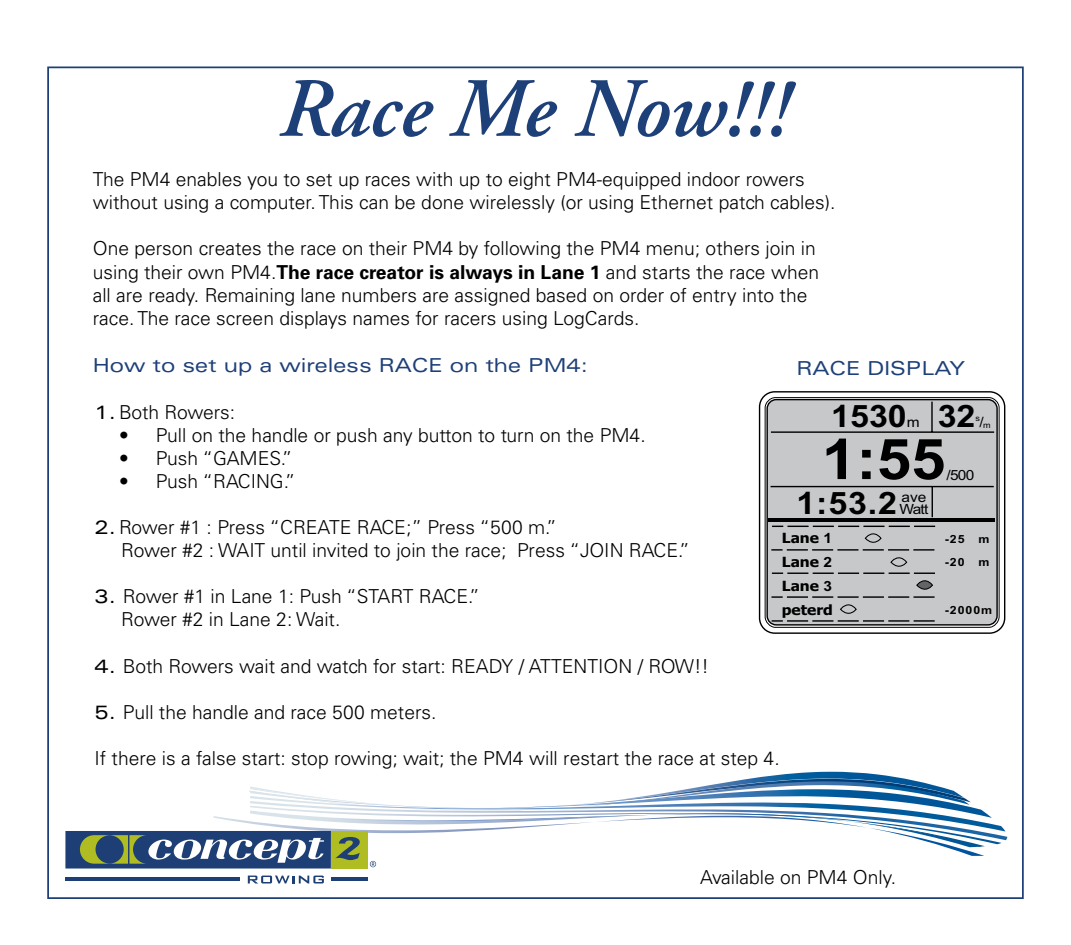
<style>
.page{position:relative;width:1071px;height:945px;background:#fff}
.page>*{position:absolute;margin:0;border:0;box-sizing:border-box;transform-origin:0 0}
.t1{font:italic 600 84px "Adobe Garamond Pro";letter-spacing:-.005em;color:#1e4078}
.t2{font:700 56.18px "Arial";color:#000;scale:1.1 1}
.t3{font:700 30.97px "Arial";color:#000;scale:1.1 1}
.t4{font:300 19.25px/23.1px "Univers";color:#000}
.t5{font:expanded 19.25px "Univers";color:#1e4078}
.t6{font:700 14px/24px "Tahoma";color:#000;text-align:justify;scale:1.1 1}
.t7{font:14px "Arial";letter-spacing:-.05em;color:#000;scale:1.1 1}
.t8{font:700 11.2px/24px "Arial";letter-spacing:.075em;color:#000;scale:1.1 1}
.t9{font:8.22px "Arial";color:#000;scale:1.1 1}
.s1{font-weight:700}
.s2{font-weight:400;font-stretch:expanded}
.s3{font-weight:400;font-size:14px}
.s4{font-size:14px}
.s5{font-family:"Arial"}
</style>
<div class="page">
<div style="left:759px;top:391px;width:246px;height:243px;border:1px solid #000;border-radius:15px"></div>
<div style="left:767px;top:400px;width:230px;height:225px;background:#c6c8ca;border-radius:9px"></div>
<div style="left:766px;top:399px;width:232px;height:227px;border:1px solid #000;border-radius:9px"></div>
<div style="left:765px;top:397px;width:234px;height:231px;border:1px solid #000;border-radius:10px"></div>
<hr style="left:769px;top:519px;width:226px;height:3px;background:#000">
<hr style="left:771px;top:486px;width:223px;height:1px;background:#000">
<hr style="left:771px;top:431px;width:223px;height:2px;background:#000">
<hr style="left:932px;top:487px;width:1px;height:30px;background:#000">
<hr style="left:931px;top:402px;width:2px;height:30px;background:#000">
<svg style="left:771px;top:526px;width:164px;height:96px"></svg>
<div style="left:65px;top:831px;width:266px;height:38px;background:#1e3f75"></div>
<div style="left:331px;top:831px;width:37px;height:38px;background:#afbd22"></div>
<svg style="left:80px;top:772px;width:927px;height:95px"></svg>
<svg style="left:248px;top:876px;width:76px;height:8px"></svg>
<hr style="left:65px;top:877px;width:175px;height:4px;background:#1e3f75">
<hr style="left:332px;top:877px;width:36px;height:4px;background:#1e3f75">
<h1 class="t1" style="left:279px;top:61px;width:511px">Race Me Now!!!</h1>
<p class="t4" style="left:93px;top:167px;width:744px">The PM4 enables you to set up races with up to eight PM4-equipped indoor rowers without using a computer. This can be done wirelessly (or using Ethernet patch cables).</p>
<p class="t4" style="left:93px;top:236px;width:728px">One person creates the race on their PM4 by following the PM4 menu; others join in using their own PM4.<span class="s1">The race creator is always in Lane 1</span> and starts the race when all are ready. Remaining lane numbers are assigned based on order of entry into the race. The race screen displays names for racers using LogCards.</p>
<p class="t5" style="left:93px;top:354px;width:497px">How to set up a wireless RACE on the PM4:</p>
<p class="t4" style="left:95px;top:400px;width:142px"><span class="s2">1.</span> Both Rowers:</p>
<p class="t4" style="left:119px;top:423px;width:528px">• Pull on the handle or push any button to turn on the PM4.</p>
<p class="t4" style="left:119px;top:446px;width:175px">• Push “GAMES.”</p>
<p class="t4" style="left:119px;top:469px;width:178px">• Push “RACING.”</p>
<p class="t4" style="left:121px;top:515px;width:570px;text-indent:-27px"><span class="s2">2.</span> Rower #1 : Press “CREATE RACE;” Press “500 m.”<br>Rower #2 : WAIT until invited to join the race; Press “JOIN RACE.”</p>
<p class="t4" style="left:121px;top:584px;width:360px;text-indent:-27px"><span class="s2">3.</span> Rower #1 in Lane 1: Push “START RACE.”<br>Rower #2 in Lane 2: Wait.</p>
<p class="t4" style="left:95px;top:654px;width:616px"><span class="s2">4.</span> Both Rowers wait and watch for start: READY / ATTENTION / ROW!!</p>
<p class="t4" style="left:95px;top:700px;width:343px"><span class="s2">5.</span> Pull the handle and race 500 meters.</p>
<p class="t4" style="left:95px;top:746px;width:687px">If there is a false start: stop rowing; wait; the PM4 will restart the race at step 4.</p>
<p class="t5" style="left:797px;top:357px;width:170px">RACE DISPLAY</p>
<h3 class="t3" style="left:831px;top:398px;width:133px">1530<span class="s3">m</span> 32</h3>
<p class="t9" style="left:976px;top:417px;width:15px">s<span class="s4">/</span>m</p>
<h2 class="t2" style="left:822px;top:428px;width:114px">1:55</h2>
<p class="t7" style="left:947px;top:467px;width:27px">/500</p>
<h3 class="t3" style="left:797px;top:486px;width:120px">1:53.2 <sup>ave</sup></h3>
<p class="t7" style="left:900px;top:502px;width:28px">Watt</p>
<p class="t6" style="left:782px;top:525px;width:48px">Lane <span class="s5">1<br></span>Lane <span class="s5">2<br></span>Lane <span class="s5">3 </span>peterd</p>
<p class="t8" style="left:945px;top:527px;width:42px">-25 m -20 m</p>
<p class="t8" style="left:945px;top:598px;width:44px">-2000m</p>
<p class="t4" style="left:700px;top:865px;width:198px">Available on PM4 Only.</p>
</div>
